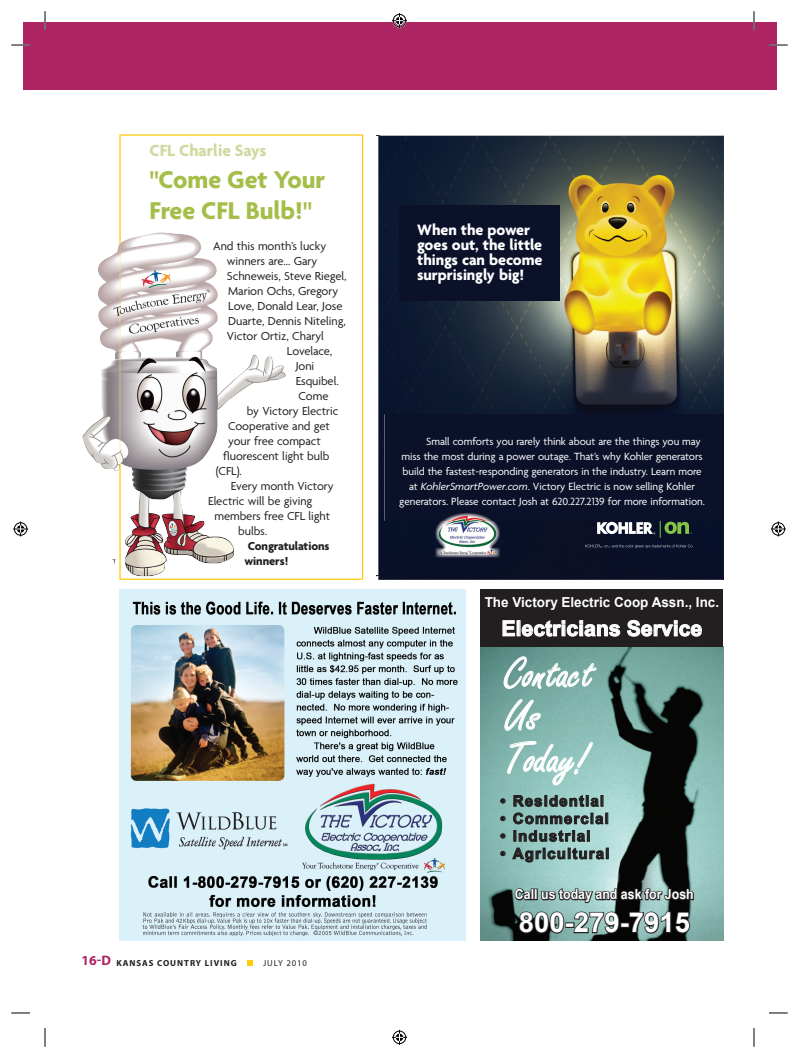
<style>
.page{position:relative;width:799px;height:1058px;background:#fff}
.page>*{position:absolute;margin:0;border:0;box-sizing:border-box;transform-origin:0 0}
.t1{font:46.25px/42.5px "Freestyle Script";color:#fff}
.t2{font:700 27.5px "Arial";color:#fff}
.t3{font:700 26.25px/31.5px "Agenda";color:#a5be4a}
.t4{font:700 21.25px "Arial";color:#fff}
.t5{font:700 17.5px "Agenda";color:#cfdaa0}
.t6{font:700 16.25px/15px "Agenda";letter-spacing:-.005em;color:#fff}
.t7{font:700 15px "Arial";letter-spacing:.075em;color:#231f20}
.t8{font:700 13.75px "Arial";color:#fff}
.t9{font:700 13.75px "Arial";color:#fff;scale:.9 1}
.t10{font:12.5px "Agenda";letter-spacing:-.005em;color:#231f20}
.t11{font:700 12.5px/15px "Agenda";letter-spacing:-.005em;color:#231f20}
.t12{font:11.25px "Agenda";letter-spacing:-.005em;color:#fff}
.t13{font:700 8.75px "Myriad Pro";letter-spacing:.11em;color:#231f20}
.t14{font:8.75px "Myriad Pro";letter-spacing:.09em;color:#231f20}
.s1{font-size:13.75px;color:#ad2663}
.s2{font-style:italic}
</style>
<div class="page">
<img style="left:119px;top:589px;width:346px;height:351px">
<svg style="left:119px;top:134px;width:244px;height:446px"></svg>
<img style="left:378px;top:136px;width:346px;height:444px">
<svg style="left:597px;top:521px;width:95px;height:16px"></svg>
<svg style="left:585px;top:544px;width:108px;height:4px"></svg>
<svg style="left:376px;top:575px;width:8px;height:5px"></svg>
<div style="left:385px;top:414px;width:338px;height:107px;background:#0b1129"></div>
<img style="left:435px;top:513px;width:64px;height:45px">
<div style="left:399px;top:205px;width:161px;height:95px;background:#0b1129"></div>
<img style="left:480px;top:646px;width:243px;height:294px">
<div style="left:480px;top:589px;width:243px;height:57px;background:#231f20"></div>
<svg style="left:502px;top:620px;width:13px;height:16px"></svg>
<svg style="left:521px;top:620px;width:99px;height:17px"></svg>
<svg style="left:627px;top:619px;width:75px;height:17px"></svg>
<svg style="left:500px;top:798px;width:6px;height:5px"></svg>
<svg style="left:500px;top:815px;width:6px;height:6px"></svg>
<svg style="left:513px;top:795px;width:95px;height:29px;background:#769793"></svg>
<svg style="left:500px;top:833px;width:6px;height:5px"></svg>
<svg style="left:500px;top:850px;width:6px;height:6px"></svg>
<svg style="left:512px;top:830px;width:96px;height:32px;background:#80a29e"></svg>
<svg style="left:513px;top:882px;width:21px;height:19px"></svg>
<div style="left:534px;top:888px;width:4px;height:12px;border:2px solid #231f20"></div>
<svg style="left:540px;top:882px;width:155px;height:22px;background:#596b69"></svg>
<svg style="left:518px;top:910px;width:47px;height:24px"></svg>
<div style="left:565px;top:922px;width:9px;height:6px;border:2px solid #231f20"></div>
<svg style="left:572px;top:910px;width:48px;height:24px"></svg>
<div style="left:620px;top:922px;width:9px;height:6px;border:2px solid #231f20"></div>
<svg style="left:628px;top:910px;width:63px;height:24px;background:#3c4846"></svg>
<svg style="left:503px;top:656px;width:93px;height:33px;background:#8ab3ad"></svg>
<svg style="left:504px;top:698px;width:37px;height:33px"></svg>
<svg style="left:507px;top:740px;width:86px;height:45px;background:#9ecac4"></svg>
<img style="left:82px;top:245px;width:37px;height:226px">
<img style="left:121px;top:232px;width:124px;height:258px">
<img style="left:244px;top:355px;width:41px;height:34px">
<img style="left:125px;top:490px;width:109px;height:86px">
<img style="left:119px;top:243px;width:2px;height:225px">
<div style="left:22px;top:22px;width:754px;height:68px;background:#ad2663"></div>
<svg style="left:247px;top:960px;width:6px;height:5px"></svg>
<svg style="left:11px;top:44px;width:19px;height:2px"></svg>
<svg style="left:769px;top:44px;width:19px;height:2px"></svg>
<svg style="left:11px;top:1012px;width:19px;height:1px"></svg>
<svg style="left:769px;top:1012px;width:19px;height:1px"></svg>
<svg style="left:44px;top:11px;width:2px;height:19px"></svg>
<svg style="left:44px;top:1028px;width:2px;height:18px"></svg>
<svg style="left:753px;top:11px;width:2px;height:19px"></svg>
<svg style="left:753px;top:1028px;width:2px;height:18px"></svg>
<svg style="left:392px;top:13px;width:15px;height:15px"></svg>
<svg style="left:392px;top:1029px;width:15px;height:15px"></svg>
<svg style="left:13px;top:521px;width:15px;height:15px"></svg>
<svg style="left:771px;top:521px;width:15px;height:15px"></svg>
<h3 class="t5" style="left:150px;top:141px;width:118px">CFL Charlie Says</h3>
<h3 class="t3" style="left:150px;top:165px;width:177px">"Come Get Your<br>Free CFL Bulb!"</h3>
<p class="t10" style="left:213px;top:239px;width:114px">And this month’s lucky</p>
<p class="t10" style="left:227px;top:254px;width:92px">winners are... Gary</p>
<p class="t10" style="left:227px;top:269px;width:121px">Schneweis, Steve Riegel,</p>
<p class="t10" style="left:228px;top:284px;width:111px">Marion Ochs, Gregory</p>
<p class="t10" style="left:228px;top:299px;width:116px">Love, Donald Lear, Jose</p>
<p class="t10" style="left:228px;top:314px;width:119px">Duarte, Dennis Niteling,</p>
<p class="t10" style="left:227px;top:329px;width:99px">Victor Ortiz, Charyl</p>
<p class="t10" style="left:287px;top:344px;width:47px">Lovelace,</p>
<p class="t10" style="left:296px;top:359px;width:20px">Joni</p>
<p class="t10" style="left:296px;top:374px;width:45px">Esquibel.</p>
<p class="t10" style="left:299px;top:389px;width:31px">Come</p>
<p class="t10" style="left:247px;top:404px;width:93px">by Victory Electric</p>
<p class="t10" style="left:228px;top:419px;width:103px">Cooperative and get</p>
<p class="t10" style="left:228px;top:434px;width:94px">your free compact</p>
<p class="t10" style="left:223px;top:449px;width:108px">fluorescent light bulb</p>
<p class="t10" style="left:216px;top:464px;width:28px">(CFL).</p>
<p class="t10" style="left:231px;top:479px;width:105px">Every month Victory</p>
<p class="t10" style="left:208px;top:494px;width:106px">Electric will be giving</p>
<p class="t10" style="left:214px;top:509px;width:117px">members free CFL light</p>
<p class="t10" style="left:238px;top:524px;width:30px">bulbs.</p>
<p class="t11" style="left:244px;top:539px;width:87px">Congratulations winners!</p>
<p class="t13" style="left:81px;top:957px;width:157px"><span class="s1">16-D</span> KANSAS COUNTRY LIVING</p>
<p class="t14" style="left:263px;top:957px;width:45px">JULY 2010</p>
<h3 class="t6" style="left:417px;top:223px;width:127px">When the power goes out, the little things can become surprisingly big!</h3>
<p class="t12" style="left:426px;top:435px;width:276px">Small comforts you rarely think about are the things you may</p>
<p class="t12" style="left:402px;top:450px;width:303px">miss the most during a power outage. That’s why Kohler generators</p>
<p class="t12" style="left:402px;top:465px;width:301px">build the fastest-responding generators in the industry. Learn more</p>
<p class="t12" style="left:409px;top:480px;width:287px">at <span class="s2">KohlerSmartPower.com</span>. Victory Electric is now selling Kohler</p>
<p class="t12" style="left:399px;top:495px;width:307px">generators. Please contact Josh at 620.227.2139 for more information.</p>
<p class="t8" style="left:485px;top:593px;width:236px">The Victory Electric Coop Assn., Inc.</p>
<h3 class="t4" style="left:501px;top:614px;width:202px">Electricians Service</h3>
<h1 class="t1" style="left:504px;top:654px;width:91px">Contact<br>Us<br>Today!</h1>
<p class="t7" style="left:500px;top:791px;width:105px">• Residential</p>
<p class="t7" style="left:500px;top:808px;width:110px">• Commercial</p>
<p class="t7" style="left:500px;top:826px;width:92px">• Industrial</p>
<p class="t7" style="left:500px;top:843px;width:111px">• Agricultural</p>
<p class="t9" style="left:515px;top:885px;width:200px">Call us today and ask for Josh</p>
<h2 class="t2" style="left:519px;top:904px;width:173px">800-279-7915</h2>
</div>
